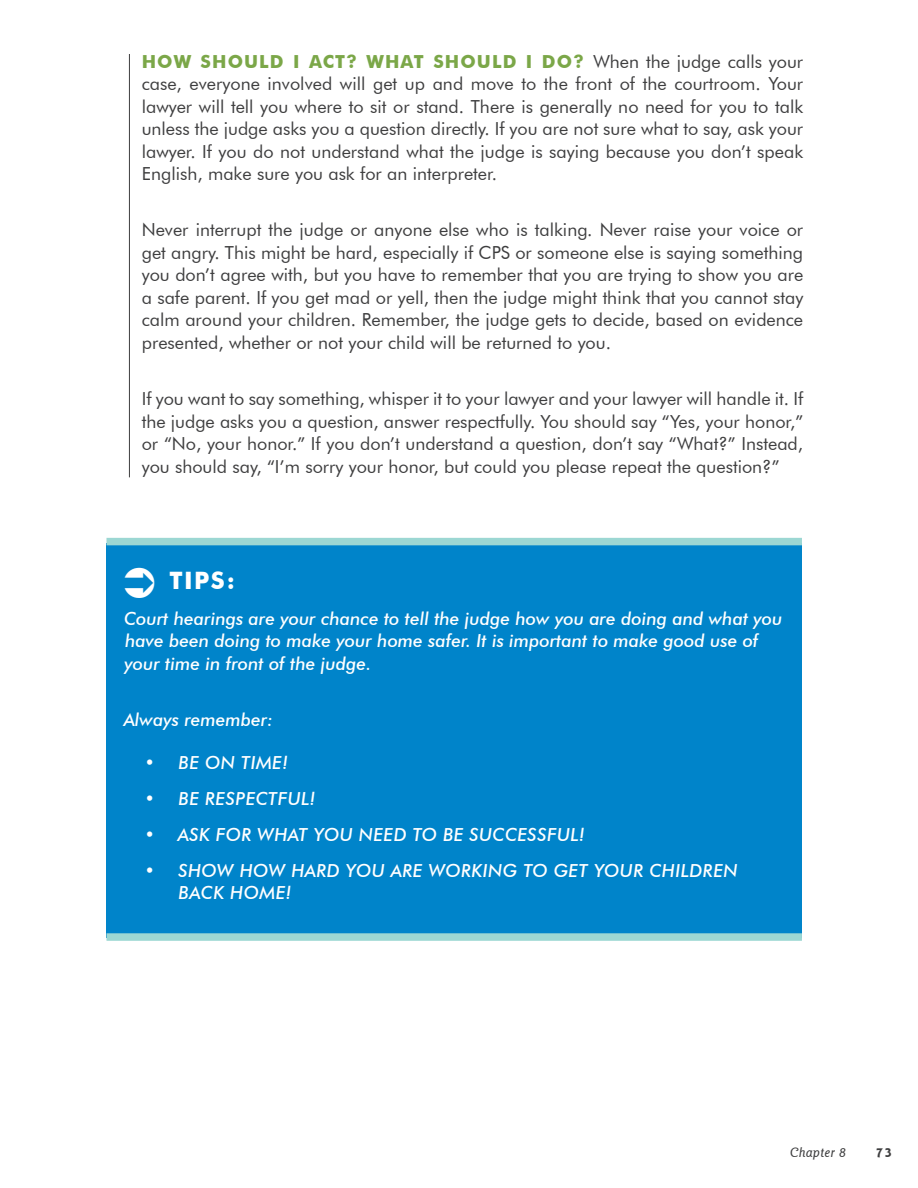
<style>
.page{position:relative;width:918px;height:1188px;background:#fff}
.page>*{position:absolute;margin:0;border:0;box-sizing:border-box;transform-origin:0 0}
.Call_Out_Headline{font:700 24px "Futura BT";color:#fff}
.Body_Paragraph{font:18px/22.5px "Futura BT";color:#3e3e3f;text-align:justify}
.Call_Out_Body_Paragr{font:italic 500 18px/22.5px "Futura BT";color:#fff}
.Call_Out_Body_Paragr-2{font:italic 500 18px/22.5px "Futura BT";letter-spacing:.02em;color:#fff}
.t1{font:italic 500 13.5px "Goudy Sans IT Cby BT";letter-spacing:.02em;color:#3e3e3f}
.t2{font:700 13.5px "Goudy Sans IT Cby BT";color:#3e3e3f}
.s1{font-weight:700;color:#7ba748}
</style>
<div class="page">
<div style="left:106px;top:543px;width:696px;height:394px;background:#0084ca"></div>
<div style="left:107px;top:538px;width:695px;height:7px;background:#9cd7d3"></div>
<div style="left:107px;top:933px;width:695px;height:8px;background:#9cd7d3"></div>
<hr style="left:129px;top:54px;width:1px;height:423px;background:#3e3e3f">
<p class="Body_Paragraph" style="left:142px;top:50px;width:663px"><span class="s1">HOW SHOULD I ACT? WHAT SHOULD I DO?</span> When the judge calls your case, everyone involved will get up and move to the front of the courtroom. Your lawyer will tell you where to sit or stand. There is generally no need for you to talk unless the judge asks you a question directly. If you are not sure what to say, ask your lawyer. If you do not understand what the judge is saying because you don’t speak English, make sure you ask for an interpreter.</p>
<p class="Body_Paragraph" style="left:142px;top:219px;width:663px">Never interrupt the judge or anyone else who is talking. Never raise your voice or get angry. This might be hard, especially if CPS or someone else is saying something you don’t agree with, but you have to remember that you are trying to show you are a safe parent. If you get mad or yell, then the judge might think that you cannot stay calm around your children. Remember, the judge gets to decide, based on evidence presented, whether or not your child will be returned to you.</p>
<p class="Body_Paragraph" style="left:142px;top:387px;width:663px">If you want to say something, whisper it to your lawyer and your lawyer will handle it. If the judge asks you a question, answer respectfully. You should say “Yes, your honor,” or “No, your honor.” If you don’t understand a question, don’t say “What?” Instead, you should say, “I’m sorry your honor, but could you please repeat the question?”</p>
<p class="Call_Out_Headline" style="left:169px;top:566px;width:67px">TIPS:</p>
<p class="Call_Out_Body_Paragr" style="left:124px;top:607px;width:660px">Court hearings are your chance to tell the judge how you are doing and what you have been doing to make your home safer. It is important to make good use of your time in front of the judge.</p>
<p class="Call_Out_Body_Paragr" style="left:124px;top:708px;width:151px">Always remember:</p>
<p class="Call_Out_Body_Paragr" style="left:144px;top:751px;width:145px">• BE ON TIME!</p>
<p class="Call_Out_Body_Paragr-2" style="left:144px;top:787px;width:173px">• BE RESPECTFUL!</p>
<p class="Call_Out_Body_Paragr-2" style="left:144px;top:823px;width:442px">• ASK FOR WHAT YOU NEED TO BE SUCCESSFUL!</p>
<p class="Call_Out_Body_Paragr-2" style="left:179px;top:859px;width:561px;text-indent:-34px">• SHOW HOW HARD YOU ARE WORKING TO GET YOUR CHILDREN<br>BACK HOME!</p>
<p class="t1" style="left:790px;top:1144px;width:57px">Chapter 8</p>
<p class="t2" style="left:876px;top:1144px;width:18px">73</p>
</div>
